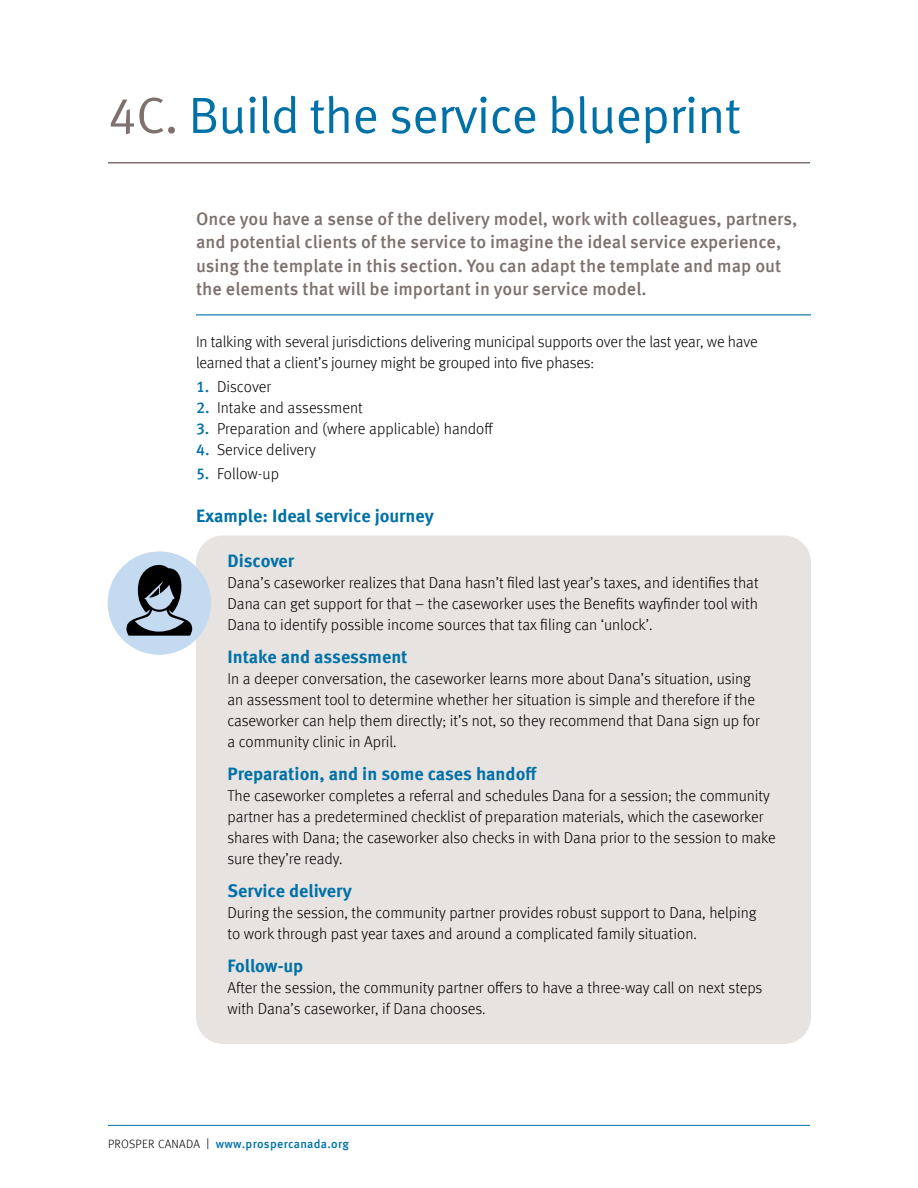
<style>
.page{position:relative;width:918px;height:1188px;background:#fff}
.page>*{position:absolute;margin:0;border:0;box-sizing:border-box;transform-origin:0 0}
.Main_headling{font:51px "Meta Offc Norm";letter-spacing:-.02em;color:#0071a6}
.Intro_copy{font:500 18px/23.2px "Meta Offc";color:#7d706d}
._12_Blue_Heading{font:700 18px "Meta Offc";color:#0071a6}
.Body{font:300 15.75px/21px "Meta Offc";color:#000}
.number_list{font:300 15.75px "Meta Offc";color:#000}
.t1{font:500 12px "Meta Offc";letter-spacing:.02em;color:#0071a6}
.s1{color:#7d706d}
.s2{font-weight:500;color:#0071a6}
.s3{font-weight:300;color:#000}
.s4{font-weight:300;font-size:15.6px;color:#000}
</style>
<div class="page">
<hr style="left:108px;top:1125px;width:702px;height:1px;background:#0071a6">
<hr style="left:108px;top:162px;width:702px;height:2px;background:#7d706d">
<div style="left:196px;top:536px;width:615px;height:508px;background:#e7e3e1;border-radius:27px"></div>
<hr style="left:196px;top:314px;width:615px;height:1px;background:#0071a6">
<div style="left:108px;top:551px;width:103px;height:104px;background:#c4daf1;border-radius:50%"></div>
<svg style="left:126px;top:565px;width:66px;height:71px"></svg>
<p class="Main_headling" style="left:108px;top:86px;width:634px"><span class="s1">4C.</span> Build the service blueprint</p>
<p class="Intro_copy" style="left:196px;top:208px;width:603px">Once you have a sense of the delivery model, work with colleagues, partners, and potential clients of the service to imagine the ideal service experience, using the template in this section. You can adapt the template and map out the elements that will be important in your service model.</p>
<p class="Body" style="left:196px;top:332px;width:563px">In talking with several jurisdictions delivering municipal supports over the last year, we have learned that a client’s journey might be grouped into five phases:</p>
<p class="number_list" style="left:196px;top:378px;width:77px"><span class="s2">1.</span> Discover</p>
<p class="number_list" style="left:196px;top:399px;width:168px"><span class="s2">2.</span> Intake and assessment</p>
<p class="number_list" style="left:196px;top:420px;width:299px"><span class="s2">3.</span> Preparation and (where applicable) handoff</p>
<p class="number_list" style="left:196px;top:441px;width:121px"><span class="s2">4.</span> Service delivery</p>
<p class="number_list" style="left:196px;top:464px;width:85px"><span class="s2">5.</span> Follow-up</p>
<p class="_12_Blue_Heading" style="left:196px;top:505px;width:239px">Example: Ideal service journey</p>
<p class="_12_Blue_Heading" style="left:228px;top:550px;width:68px">Discover</p>
<p class="Body" style="left:228px;top:573px;width:533px;text-align:justify">Dana’s caseworker realizes that Dana hasn’t filed last year’s taxes, and identifies that Dana can get support for that – the caseworker uses the Benefits wayfinder tool with Dana to identify possible income sources that tax filing can ‘unlock’.</p>
<p class="_12_Blue_Heading" style="left:228px;top:646px;width:182px">Intake and assessment</p>
<p class="Body" style="left:228px;top:669px;width:534px">In a deeper conversation, the caseworker learns more about Dana’s situation, using an assessment tool to determine whether her situation is simple and therefore if the caseworker can help them directly; it’s not, so they recommend that Dana sign up for a community clinic in April.</p>
<p class="_12_Blue_Heading" style="left:228px;top:763px;width:311px">Preparation, and in some cases handoff</p>
<p class="Body" style="left:228px;top:786px;width:550px">The caseworker completes a referral and schedules Dana for a session; the community partner has a predetermined checklist of preparation materials, which the caseworker shares with Dana; the caseworker also checks in with Dana prior to the session to make sure they’re ready.</p>
<p class="_12_Blue_Heading" style="left:228px;top:880px;width:126px">Service delivery</p>
<p class="Body" style="left:228px;top:903px;width:531px">During the session, the community partner provides robust support to Dana, helping to work through past year taxes and around a complicated family situation.</p>
<p class="_12_Blue_Heading" style="left:228px;top:955px;width:77px">Follow-up</p>
<p class="Body" style="left:228px;top:978px;width:536px">After the session, the community partner offers to have a three-way call on next steps with Dana’s caseworker, if Dana chooses.</p>
<p class="t1" style="left:108px;top:1136px;width:243px"><span class="s3">PROSPER CANADA</span> <span class="s4">I</span> www.prospercanada.org</p>
</div>
